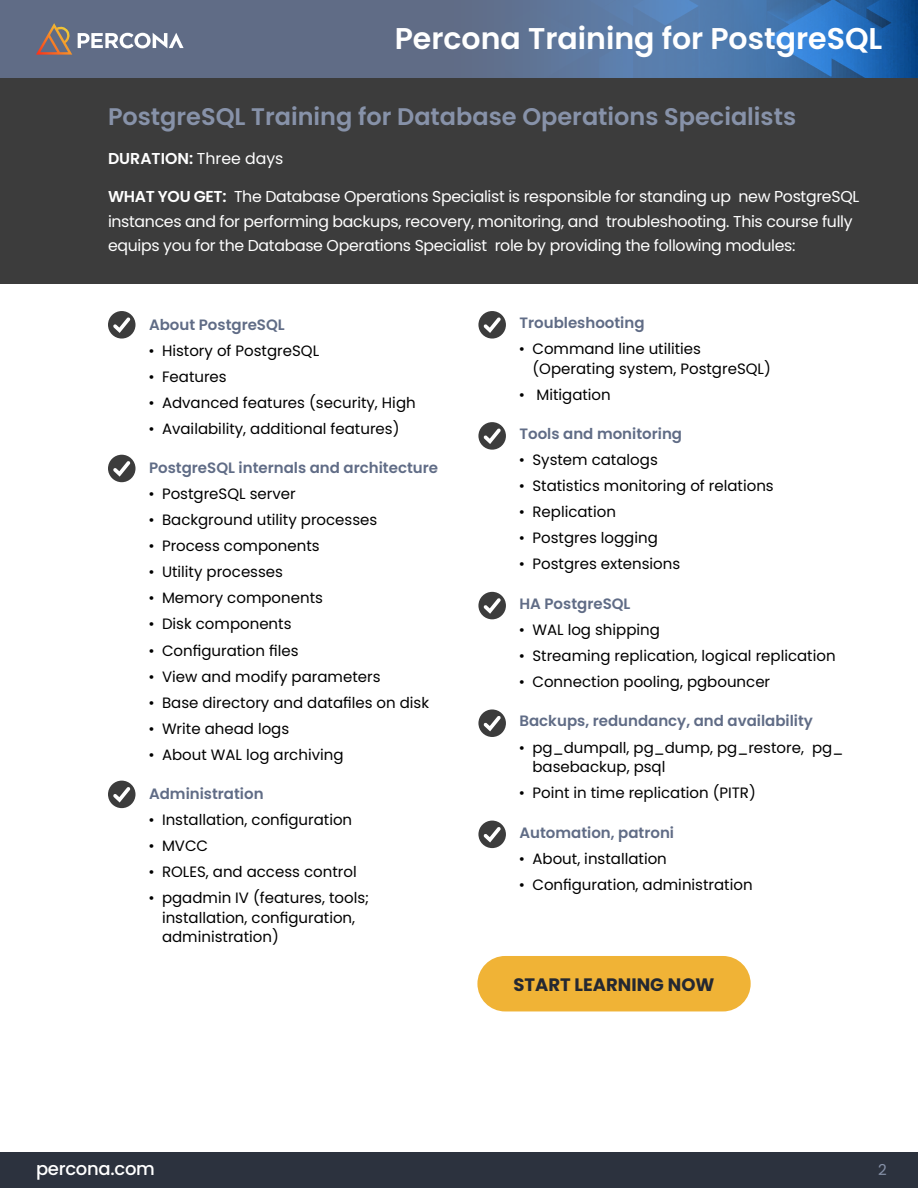
<style>
.page{position:relative;width:918px;height:1188px;background:#fff}
.page>*{position:absolute;margin:0;border:0;box-sizing:border-box;transform-origin:0 0}
.t1{font:600 30px "Poppins";color:#fff}
.t2{font:600 24px "Poppins";color:#8792a9}
.t3{font:700 18px "Poppins";color:#242831}
.t4{font:500 18px "Poppins";letter-spacing:-.015em;color:#fff}
.t5{font:15.75px/24.8px "Poppins";letter-spacing:-.02em;color:#fff}
.t6{font:600 15.75px "Poppins";color:#fff}
.t7{font:15px/19.5px "Poppins";color:#000}
.t8{font:600 15px "Poppins";color:#606c86}
.t9{font:15px "Poppins";color:#8792a9}
.s1{font-weight:400}
.s2{font-weight:600}
</style>
<div class="page">
<svg style="left:0;top:0;width:918px;height:78px;background:#547097"></svg>
<div style="left:0;top:1152px;width:918px;height:36px;background:#2c323e"></div>
<svg style="left:78px;top:33px;width:106px;height:15px"></svg>
<svg style="left:36px;top:23px;width:36px;height:32px"></svg>
<div style="left:0;top:78px;width:918px;height:206px;background:#3c3c3c"></div>
<svg style="left:478px;top:311px;width:28px;height:28px"></svg>
<svg style="left:478px;top:422px;width:28px;height:28px"></svg>
<svg style="left:478px;top:592px;width:28px;height:27px"></svg>
<svg style="left:478px;top:709px;width:28px;height:28px"></svg>
<svg style="left:478px;top:821px;width:28px;height:27px"></svg>
<svg style="left:108px;top:311px;width:28px;height:28px"></svg>
<svg style="left:108px;top:455px;width:28px;height:27px"></svg>
<svg style="left:108px;top:781px;width:28px;height:27px"></svg>
<div style="left:477px;top:956px;width:274px;height:55px;background:#f0b336;border-radius:28px"></div>
<h1 class="t1" style="left:395px;top:21px;width:489px">Percona Training for PostgreSQL</h1>
<h2 class="t2" style="left:108px;top:103px;width:690px">PostgreSQL Training for Database Operations Specialists</h2>
<p class="t6" style="left:108px;top:149px;width:177px">DURATION: <span class="s1">Three days</span></p>
<p class="t5" style="left:108px;top:184px;width:753px"><span class="s2">WHAT YOU GET:</span> The Database Operations Specialist is responsible for standing up new PostgreSQL instances and for performing backups, recovery, monitoring, and troubleshooting. This course fully equips you for the Database Operations Specialist role by providing the following modules:</p>
<p class="t8" style="left:149px;top:316px;width:137px">About PostgreSQL</p>
<p class="t7" style="left:149px;top:341px;width:172px">• History of PostgreSQL</p>
<p class="t7" style="left:149px;top:367px;width:80px">• Features</p>
<p class="t7" style="left:149px;top:393px;width:269px">• Advanced features (security, High</p>
<p class="t7" style="left:149px;top:419px;width:253px">• Availability, additional features)</p>
<p class="t8" style="left:149px;top:459px;width:291px">PostgreSQL internals and architecture</p>
<p class="t7" style="left:149px;top:484px;width:149px">• PostgreSQL server</p>
<p class="t7" style="left:149px;top:510px;width:230px">• Background utility processes</p>
<p class="t7" style="left:149px;top:536px;width:173px">• Process components</p>
<p class="t7" style="left:149px;top:562px;width:136px">• Utility processes</p>
<p class="t7" style="left:149px;top:588px;width:176px">• Memory components</p>
<p class="t7" style="left:149px;top:615px;width:145px">• Disk components</p>
<p class="t7" style="left:149px;top:641px;width:152px">• Configuration files</p>
<p class="t7" style="left:149px;top:667px;width:234px">• View and modify parameters</p>
<p class="t7" style="left:149px;top:693px;width:282px">• Base directory and datafiles on disk</p>
<p class="t7" style="left:149px;top:719px;width:142px">• Write ahead logs</p>
<p class="t7" style="left:149px;top:745px;width:197px">• About WAL log archiving</p>
<p class="t8" style="left:149px;top:785px;width:116px">Administration</p>
<p class="t7" style="left:149px;top:810px;width:205px">• Installation, configuration</p>
<p class="t7" style="left:149px;top:836px;width:61px">• MVCC</p>
<p class="t7" style="left:149px;top:862px;width:210px">• ROLES, and access control</p>
<p class="t7" style="left:162px;top:888px;width:209px;text-indent:-14px">• pgadmin IV (features, tools; installation, configuration, administration)</p>
<p class="t4" style="left:36px;top:1158px;width:121px">percona.com</p>
<p class="t8" style="left:519px;top:314px;width:127px">Troubleshooting</p>
<p class="t7" style="left:532px;top:339px;width:240px;text-indent:-14px">• Command line utilities (Operating system, PostgreSQL)</p>
<p class="t7" style="left:519px;top:385px;width:93px">• Mitigation</p>
<p class="t8" style="left:519px;top:425px;width:164px">Tools and monitoring</p>
<p class="t7" style="left:519px;top:450px;width:140px">• System catalogs</p>
<p class="t7" style="left:519px;top:476px;width:256px">• Statistics monitoring of relations</p>
<p class="t7" style="left:519px;top:502px;width:99px">• Replication</p>
<p class="t7" style="left:519px;top:528px;width:140px">• Postgres logging</p>
<p class="t7" style="left:519px;top:554px;width:163px">• Postgres extensions</p>
<p class="t8" style="left:519px;top:595px;width:113px">HA PostgreSQL</p>
<p class="t7" style="left:519px;top:620px;width:142px">• WAL log shipping</p>
<p class="t7" style="left:519px;top:646px;width:318px">• Streaming replication, logical replication</p>
<p class="t7" style="left:519px;top:672px;width:253px">• Connection pooling, pgbouncer</p>
<p class="t8" style="left:519px;top:713px;width:295px">Backups, redundancy, and availability</p>
<p class="t7" style="left:532px;top:738px;width:312px;text-indent:-14px">• pg_dumpall, pg_dump, pg_restore, pg_ basebackup, psql</p>
<p class="t7" style="left:519px;top:783px;width:238px">• Point in time replication (PITR)</p>
<p class="t8" style="left:519px;top:824px;width:156px">Automation, patroni</p>
<p class="t7" style="left:519px;top:849px;width:149px">• About, installation</p>
<p class="t7" style="left:519px;top:875px;width:235px">• Configuration, administration</p>
<p class="t3" style="left:513px;top:974px;width:203px">START LEARNING NOW</p>
<p class="t9" style="left:878px;top:1161px;width:10px">2</p>
</div>
